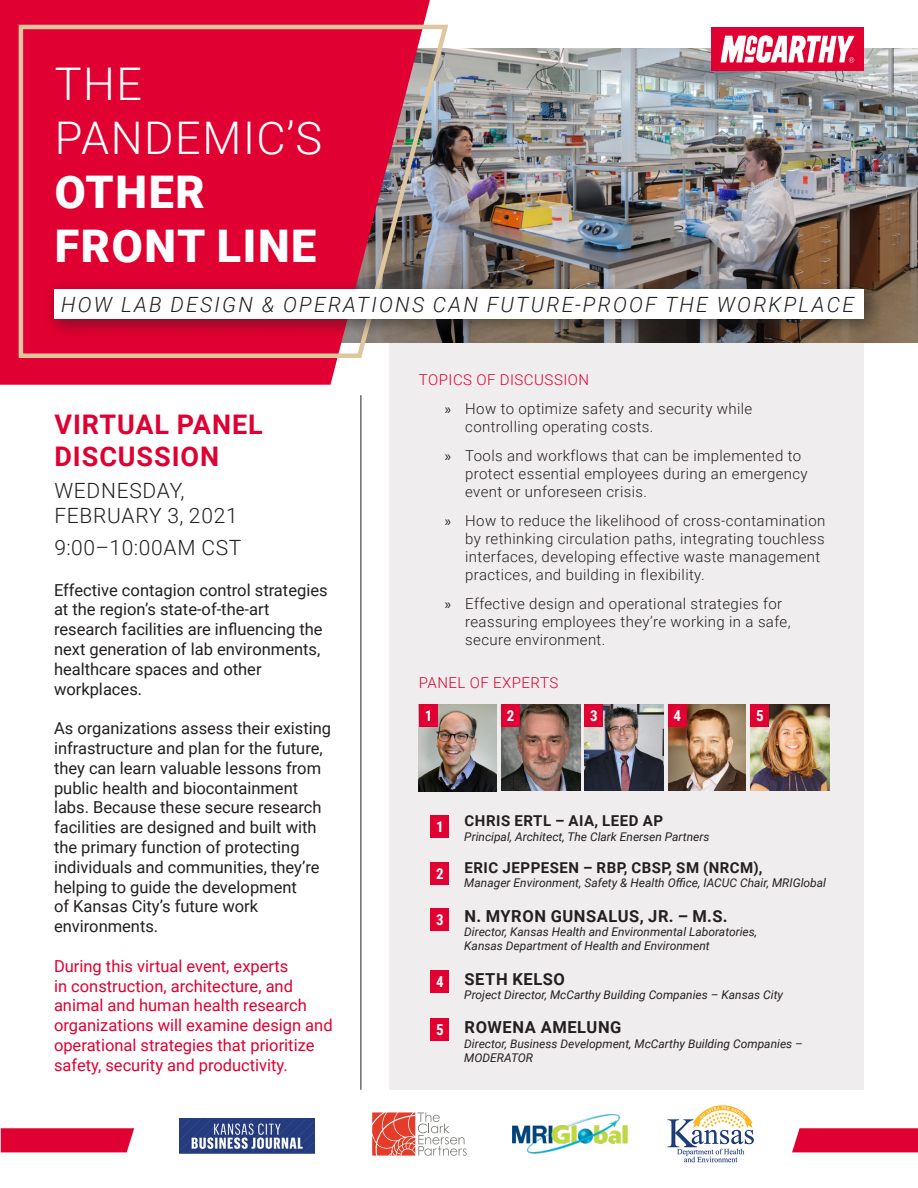
<style>
.page{position:relative;width:918px;height:1188px;background:#fff}
.page>*{position:absolute;margin:0;border:0;box-sizing:border-box;transform-origin:0 0}
.t1{font:900 45px/54px "Roboto";letter-spacing:.035em;color:#fff}
.t2{font:700 27px/32.4px "Roboto";letter-spacing:.035em;color:#e00031}
.t3{font:italic 300 21px "Roboto";letter-spacing:.105em;color:#231f20}
.t4{font:300 21px/25.2px "Roboto";letter-spacing:.035em;color:#231f20}
.t5{font:16.5px/19.8px "Roboto";color:#231f20}
.t6{font:16.5px/19.8px "Roboto";color:#e00031}
.t7{font:700 16.5px "Roboto";letter-spacing:.035em;color:#231f20}
.t8{font:300 15px/18px "Roboto";letter-spacing:.025em;color:#231f20}
.t9{font:700 15px "Roboto";letter-spacing:.035em;color:#231f20}
.t10{font:300 15px "Roboto";letter-spacing:.035em;color:#e00031}
.t11{font:700 15px "Roboto Condensed";color:#fff}
.t12{font:italic 12px/14.4px "Roboto";color:#231f20}
.s1{font-weight:300}
.s2{font-family:"Myriad Pro";font-weight:400}
</style>
<div class="page">
<div style="left:389px;top:342px;width:475px;height:748px;background:#f0edee"></div>
<img style="left:451px;top:49px;width:467px;height:294px">
<div style="left:711px;top:27px;width:153px;height:44px;background:#e00031"></div>
<svg style="left:721px;top:35px;width:134px;height:28px"></svg>
<svg style="left:0;top:0;width:430px;height:385px;background:#e21844"></svg>
<svg style="left:16px;top:22px;width:435px;height:338px;background:#d61a42"></svg>
<hr style="left:361px;top:395px;width:1px;height:695px;background:#231f20">
<img style="left:751px;top:704px;width:78px;height:86px">
<img style="left:668px;top:704px;width:78px;height:86px">
<img style="left:419px;top:704px;width:78px;height:87px">
<img style="left:501px;top:704px;width:79px;height:86px">
<img style="left:585px;top:704px;width:78px;height:86px">
<div style="left:419px;top:704px;width:19px;height:22px;background:#e00031"></div>
<div style="left:431px;top:815px;width:18px;height:22px;background:#e00031"></div>
<div style="left:501px;top:704px;width:19px;height:22px;background:#e00031"></div>
<div style="left:431px;top:862px;width:18px;height:23px;background:#e00031"></div>
<div style="left:585px;top:704px;width:18px;height:22px;background:#e00031"></div>
<div style="left:431px;top:908px;width:18px;height:22px;background:#e00031"></div>
<div style="left:668px;top:704px;width:18px;height:22px;background:#e00031"></div>
<div style="left:431px;top:971px;width:18px;height:22px;background:#e00031"></div>
<div style="left:751px;top:704px;width:18px;height:22px;background:#e00031"></div>
<div style="left:431px;top:1019px;width:18px;height:22px;background:#e00031"></div>
<div style="left:44px;top:279px;width:840px;height:59px;background:#231f20;opacity:.5"></div>
<div style="left:54px;top:289px;width:810px;height:29px;background:#fff"></div>
<img style="left:180px;top:1119px;width:135px;height:34px">
<svg style="left:372px;top:1112px;width:95px;height:44px"></svg>
<img style="left:513px;top:1114px;width:114px;height:40px">
<img style="left:667px;top:1105px;width:87px;height:58px">
<svg style="left:1px;top:1128px;width:133px;height:24px;background:#e10938"></svg>
<svg style="left:792px;top:1128px;width:126px;height:24px;background:#e10a39"></svg>
<p class="t1" style="left:55px;top:55px;width:269px"><span class="s1">THE<br>PANDEMIC’S<br></span>OTHER<br>FRONT LINE</p>
<p class="t3" style="left:61px;top:289px;width:794px">HOW LAB DESIGN &amp; OPERATIONS CAN FUTURE-PROOF THE WORKPLACE</p>
<p class="t2" style="left:54px;top:407px;width:210px">VIRTUAL PANEL<br>DISCUSSION</p>
<p class="t4" style="left:54px;top:477px;width:185px">WEDNESDAY,<br>FEBRUARY 3, 2021</p>
<p class="t4" style="left:54px;top:535px;width:189px">9:00–10:00AM CST</p>
<p class="t5" style="left:54px;top:579px;width:275px">Effective contagion control strategies at the region’s state-of-the-art research facilities are influencing the next generation of lab environments, healthcare spaces and other workplaces.</p>
<p class="t5" style="left:54px;top:718px;width:279px">As organizations assess their existing infrastructure and plan for the future, they can learn valuable lessons from public health and biocontainment labs. Because these secure research facilities are designed and built with the primary function of protecting individuals and communities, they’re helping to guide the development<br>of Kansas City’s future work environments.</p>
<p class="t6" style="left:54px;top:955px;width:280px">During this virtual event, experts<br>in construction, architecture, and animal and human health research organizations will examine design and operational strategies that prioritize safety, security and productivity.</p>
<p class="t10" style="left:419px;top:369px;width:172px">TOPICS OF DISCUSSION</p>
<p class="t8" style="left:465px;top:399px;width:289px;text-indent:-20px"><span class="s2">»</span> How to optimize safety and security while controlling operating costs.</p>
<p class="t8" style="left:465px;top:446px;width:344px;text-indent:-20px"><span class="s2">»</span> Tools and workflows that can be implemented to protect essential employees during an emergency event or unforeseen crisis.</p>
<p class="t8" style="left:465px;top:511px;width:362px;text-indent:-20px"><span class="s2">»</span> How to reduce the likelihood of cross-contamination by rethinking circulation paths, integrating touchless interfaces, developing effective waste management practices, and building in flexibility.</p>
<p class="t8" style="left:465px;top:594px;width:327px;text-indent:-20px"><span class="s2">»</span> Effective design and operational strategies for reassuring employees they’re working in a safe, secure environment.</p>
<p class="t10" style="left:419px;top:672px;width:141px">PANEL OF EXPERTS</p>
<p class="t11" style="left:425px;top:705px;width:9px">1</p>
<p class="t11" style="left:507px;top:705px;width:9px">2</p>
<p class="t11" style="left:590px;top:705px;width:9px">3</p>
<p class="t11" style="left:673px;top:705px;width:9px">4</p>
<p class="t11" style="left:756px;top:705px;width:9px">5</p>
<p class="t11" style="left:436px;top:816px;width:9px">1</p>
<p class="t11" style="left:436px;top:863px;width:9px">2</p>
<p class="t11" style="left:436px;top:909px;width:9px">3</p>
<p class="t11" style="left:436px;top:971px;width:9px">4</p>
<p class="t11" style="left:436px;top:1019px;width:9px">5</p>
<p class="t9" style="left:465px;top:810px;width:200px">CHRIS ERTL – AIA, LEED AP</p>
<p class="t12" style="left:464px;top:829px;width:247px">Principal, Architect, The Clark Enersen Partners</p>
<p class="t9" style="left:465px;top:857px;width:300px">ERIC JEPPESEN – RBP, CBSP, SM (NRCM),</p>
<p class="t12" style="left:464px;top:876px;width:363px">Manager Environment, Safety &amp; Health Office, IACUC Chair, MRIGlobal</p>
<p class="t7" style="left:465px;top:904px;width:265px">N. MYRON GUNSALUS, JR. – M.S.</p>
<p class="t12" style="left:464px;top:924px;width:295px">Director, Kansas Health and Environmental Laboratories,<br>Kansas Department of Health and Environment</p>
<p class="t7" style="left:465px;top:967px;width:102px">SETH KELSO</p>
<p class="t12" style="left:464px;top:987px;width:320px">Project Director, McCarthy Building Companies – Kansas City</p>
<p class="t7" style="left:465px;top:1016px;width:158px">ROWENA AMELUNG</p>
<p class="t12" style="left:464px;top:1036px;width:340px">Director, Business Development, McCarthy Building Companies –<br>MODERATOR</p>
</div>
